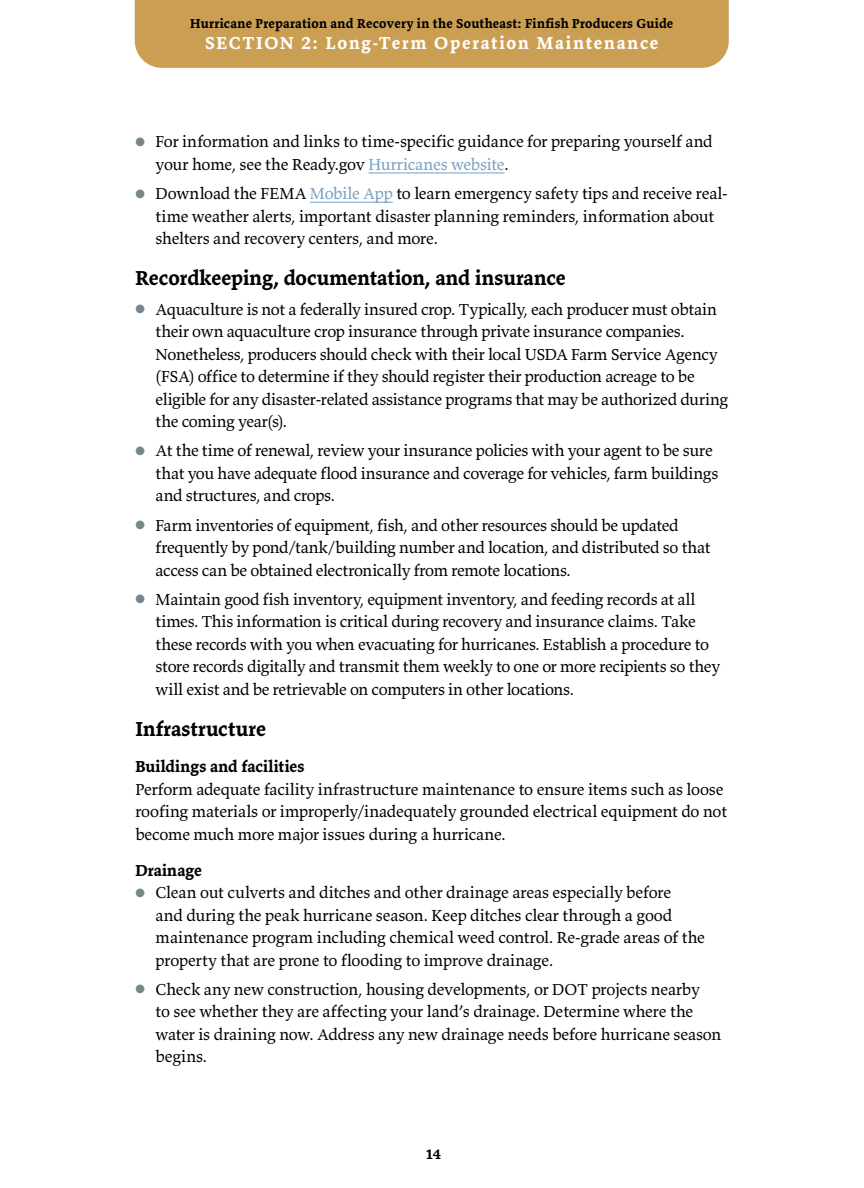
<style>
.page{position:relative;width:864px;height:1188px;background:#fff}
.page>*{position:absolute;margin:0;border:0;box-sizing:border-box;transform-origin:0 0}
.head_2{font:700 21px "Valkyrie T3";color:#000}
.t1{font:700 18px "Valkyrie T3";letter-spacing:.1em;color:#fff}
.body{font:16.5px/22.5px "Valkyrie T3";letter-spacing:-.015em;color:#000}
.head_3{font:700 16.5px "Valkyrie T3";letter-spacing:.005em;color:#000}
.t2{font:700 15px "Valkyrie T3";color:#000}
.t3{font:700 13.5px "Valkyrie T3";letter-spacing:.02em;color:#000}
.s1{color:#79858d}
.s2{color:#799fc4}
</style>
<div class="page">
<div style="left:135px;top:0;width:594px;height:68px;background:#cb9f53"></div>
<hr style="left:369px;top:173px;width:136px;height:1px;background:#799fc4">
<hr style="left:310px;top:202px;width:83px;height:1px;background:#799fc4">
<p class="t3" style="left:190px;top:15px;width:485px">Hurricane Preparation and Recovery in the Southeast: Finfish Producers Guide</p>
<p class="t1" style="left:205px;top:32px;width:455px">SECTION 2: Long-Term Operation Maintenance</p>
<p class="body" style="left:156px;top:130px;width:559px;text-indent:-20px"><span class="s1">●</span> For information and links to time-specific guidance for preparing yourself and your home, see the Ready.gov <span class="s2">Hurricanes website</span>.</p>
<p class="body" style="left:156px;top:182px;width:574px;text-indent:-20px"><span class="s1">●</span> Download the FEMA <span class="s2">Mobile App</span> to learn emergency safety tips and receive real&shy;time weather alerts, important disaster planning reminders, information about shelters and recovery centers, and more.</p>
<h3 class="head_2" style="left:135px;top:265px;width:432px">Recordkeeping, documentation, and insurance</h3>
<p class="body" style="left:156px;top:297px;width:574px;text-indent:-20px"><span class="s1">●</span> Aquaculture is not a federally insured crop. Typically, each producer must obtain their own aquaculture crop insurance through private insurance companies.<br>Nonetheless, producers should check with their local USDA Farm Service Agency (FSA) office to determine if they should register their production acreage to be eligible for any disaster-related assistance programs that may be authorized during the coming year(s).</p>
<p class="body" style="left:156px;top:439px;width:564px;text-indent:-20px"><span class="s1">●</span> At the time of renewal, review your insurance policies with your agent to be sure that you have adequate flood insurance and coverage for vehicles, farm buildings and structures, and crops.</p>
<p class="body" style="left:156px;top:513px;width:557px;text-indent:-20px"><span class="s1">●</span> Farm inventories of equipment, fish, and other resources should be updated frequently by pond/tank/building number and location, and distributed so that access can be obtained electronically from remote locations.</p>
<p class="body" style="left:156px;top:588px;width:566px;text-indent:-20px"><span class="s1">●</span> Maintain good fish inventory, equipment inventory, and feeding records at all times. This information is critical during recovery and insurance claims. Take these records with you when evacuating for hurricanes. Establish a procedure to store records digitally and transmit them weekly to one or more recipients so they will exist and be retrievable on computers in other locations.</p>
<h3 class="head_2" style="left:135px;top:716px;width:132px">Infrastructure</h3>
<h4 class="head_3" style="left:135px;top:756px;width:171px">Buildings and facilities</h4>
<p class="body" style="left:135px;top:777px;width:593px">Perform adequate facility infrastructure maintenance to ensure items such as loose roofing materials or improperly/inadequately grounded electrical equipment do not become much more major issues during a hurricane.</p>
<h4 class="head_3" style="left:135px;top:860px;width:68px">Drainage</h4>
<p class="body" style="left:156px;top:881px;width:551px;text-indent:-20px"><span class="s1">●</span> Clean out culverts and ditches and other drainage areas especially before<br>and during the peak hurricane season. Keep ditches clear through a good maintenance program including chemical weed control. Re-grade areas of the property that are prone to flooding to improve drainage.</p>
<p class="body" style="left:156px;top:978px;width:568px;text-indent:-20px"><span class="s1">●</span> Check any new construction, housing developments, or DOT projects nearby<br>to see whether they are affecting your land’s drainage. Determine where the water is draining now. Address any new drainage needs before hurricane season begins.</p>
<p class="t2" style="left:426px;top:1144px;width:17px">14</p>
</div>
